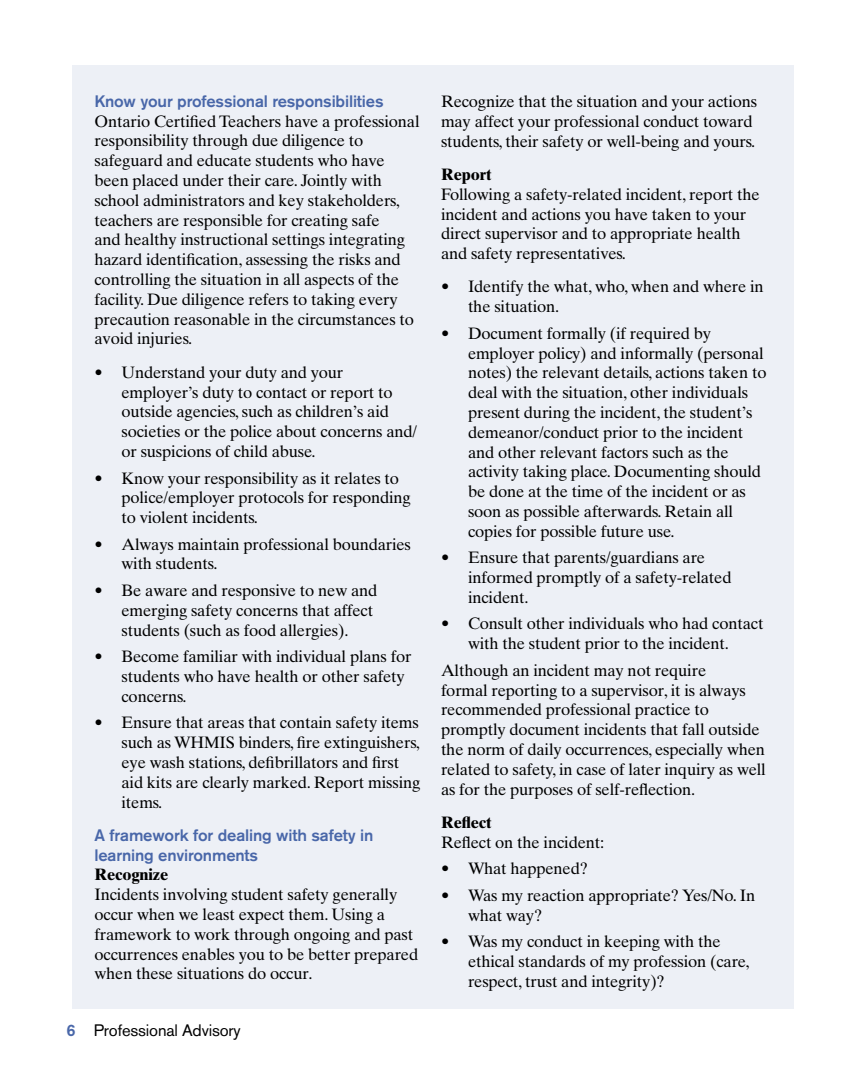
<style>
.page{position:relative;width:864px;height:1080px;background:#fff}
.page>*{position:absolute;margin:0;border:0;box-sizing:border-box;transform-origin:0 0}
.t1{font:16.5px/19.8px "Times Ten";letter-spacing:-.01em;color:#000}
.Heading_2{font:500 16.5px/19.8px "Akzidenz Grotesk Pro";letter-spacing:-.01em;color:#4967a9}
.Heading_3{font:700 16.5px "Times Ten";letter-spacing:-.01em;color:#000}
.t2{font:16.5px "Akzidenz Grotesk Pro";letter-spacing:-.01em;color:#000}
.s1{font-weight:500;color:#4967a9}
</style>
<div class="page">
<div style="left:72px;top:66px;width:721px;height:943px;background:#edf0f6"></div>
<p class="Heading_2" style="left:94px;top:91px;width:291px">Know your professional responsibilities</p>
<p class="t1" style="left:94px;top:111px;width:327px">Ontario Certified Teachers have a professional responsibility through due diligence to safeguard and educate students who have been placed under their care. Jointly with school administrators and key stakeholders, teachers are responsible for creating safe<br>and healthy instructional settings integrating hazard identification, assessing the risks and controlling the situation in all aspects of the facility. Due diligence refers to taking every precaution reasonable in the circumstances to avoid injuries.</p>
<p class="t1" style="left:122px;top:362px;width:297px;text-indent:-27px">• Understand your duty and your employer’s duty to contact or report to outside agencies, such as children’s aid societies or the police about concerns and/ or suspicions of child abuse.</p>
<p class="t1" style="left:122px;top:468px;width:291px;text-indent:-27px">• Know your responsibility as it relates to police/employer protocols for responding to violent incidents.</p>
<p class="t1" style="left:122px;top:534px;width:291px;text-indent:-27px">• Always maintain professional boundaries with students.</p>
<p class="t1" style="left:122px;top:580px;width:257px;text-indent:-27px">• Be aware and responsive to new and emerging safety concerns that affect students (such as food allergies).</p>
<p class="t1" style="left:122px;top:647px;width:292px;text-indent:-27px">• Become familiar with individual plans for students who have health or other safety concerns.</p>
<p class="t1" style="left:122px;top:713px;width:300px;text-indent:-27px">• Ensure that areas that contain safety items such as WHMIS binders, fire extinguishers, eye wash stations, defibrillators and first aid kits are clearly marked. Report missing items.</p>
<p class="Heading_2" style="left:94px;top:825px;width:280px">A framework for dealing with safety in learning environments</p>
<p class="Heading_3" style="left:94px;top:865px;width:75px">Recognize</p>
<p class="t1" style="left:94px;top:885px;width:325px">Incidents involving student safety generally occur when we least expect them. Using a framework to work through ongoing and past occurrences enables you to be better prepared when these situations do occur.</p>
<p class="t2" style="left:67px;top:1020px;width:176px"><span class="s1">6</span> Professional Advisory</p>
<p class="t1" style="left:441px;top:91px;width:318px">Recognize that the situation and your actions may affect your professional conduct toward students, their safety or well-being and yours.</p>
<p class="Heading_3" style="left:441px;top:164px;width:52px">Report</p>
<p class="t1" style="left:441px;top:184px;width:320px">Following a safety-related incident, report the incident and actions you have taken to your direct supervisor and to appropriate health and safety representatives.</p>
<p class="t1" style="left:468px;top:277px;width:297px;text-indent:-27px">• Identify the what, who, when and where in the situation.</p>
<p class="t1" style="left:468px;top:323px;width:300px;text-indent:-27px">• Document formally (if required by employer policy) and informally (personal notes) the relevant details, actions taken to deal with the situation, other individuals present during the incident, the student’s demeanor/conduct prior to the incident and other relevant factors such as the activity taking place. Documenting should be done at the time of the incident or as soon as possible afterwards. Retain all copies for possible future use.</p>
<p class="t1" style="left:468px;top:548px;width:265px;text-indent:-27px">• Ensure that parents/guardians are informed promptly of a safety-related incident.</p>
<p class="t1" style="left:441px;top:614px;width:324px;text-align:center">• Consult other individuals who had contact with the student prior to the incident.</p>
<p class="t1" style="left:441px;top:660px;width:326px">Although an incident may not require<br>formal reporting to a supervisor, it is always recommended professional practice to promptly document incidents that fall outside the norm of daily occurrences, especially when related to safety, in case of later inquiry as well as for the purposes of self-reflection.</p>
<p class="Heading_3" style="left:441px;top:812px;width:52px">Reflect</p>
<p class="t1" style="left:441px;top:832px;width:165px">Reflect on the incident:</p>
<p class="t1" style="left:441px;top:859px;width:148px">• What happened?</p>
<p class="t1" style="left:468px;top:885px;width:289px;text-indent:-27px">• Was my reaction appropriate? Yes/No. In what way?</p>
<p class="t1" style="left:468px;top:932px;width:283px;text-indent:-27px">• Was my conduct in keeping with the ethical standards of my profession (care, respect, trust and integrity)?</p>
</div>
